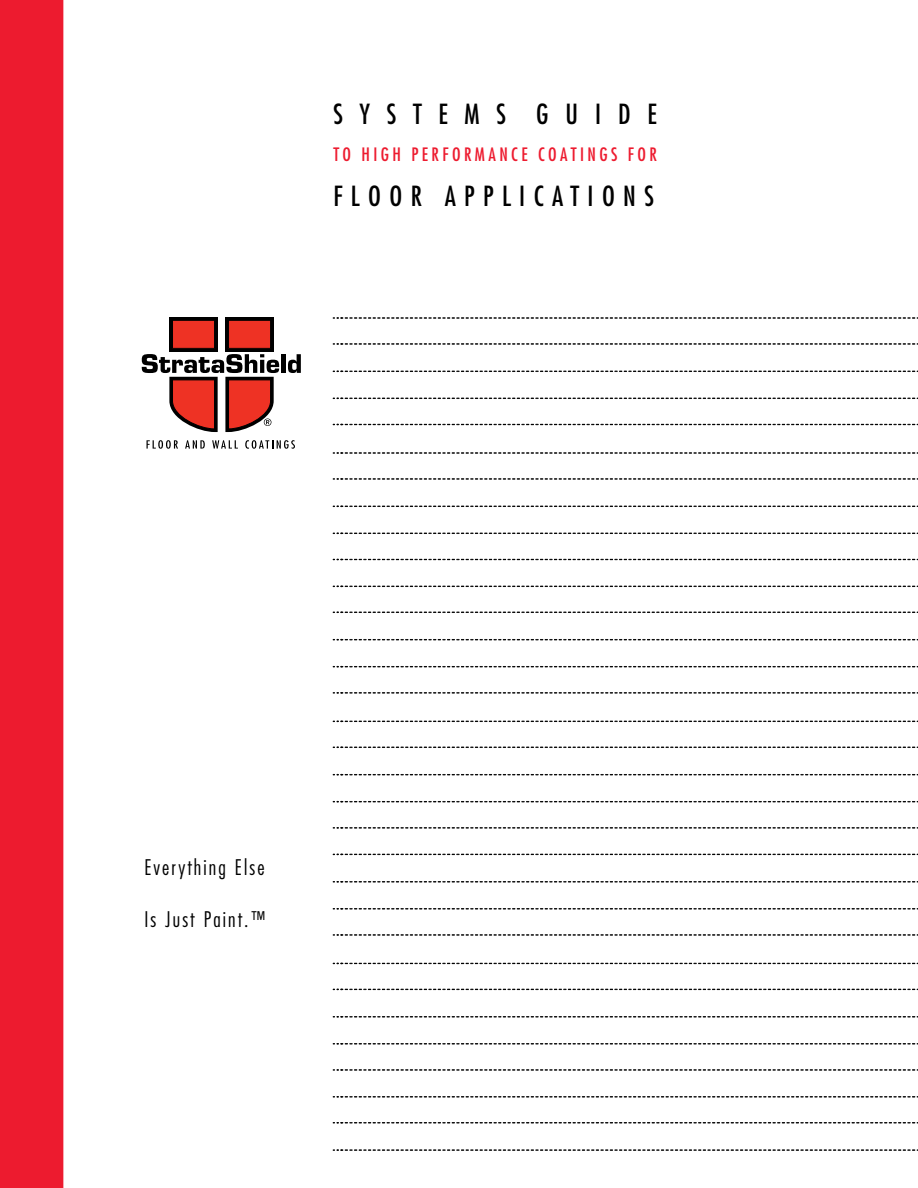
<style>
.page{position:relative;width:918px;height:1188px;background:#fff}
.page>*{position:absolute;margin:0;border:0;box-sizing:border-box;transform-origin:0 0}
.t1{font:condensed 27px "Futura Std";letter-spacing:.31em;color:#000}
.t2{font:condensed 27px "Futura Std";letter-spacing:.62em;color:#000}
.t3{font:300 condensed 21px "Futura Std";letter-spacing:.1em;color:#000}
.t4{font:condensed 18px "Futura Std";letter-spacing:.19em;color:#ed1b2f}
</style>
<div class="page">
<svg style="left:147px;top:440px;width:31px;height:9px"></svg>
<svg style="left:185px;top:440px;width:20px;height:9px"></svg>
<svg style="left:212px;top:440px;width:26px;height:9px"></svg>
<svg style="left:245px;top:440px;width:50px;height:9px"></svg>
<div style="left:169px;top:317px;width:49px;height:34px;background:#000"></div>
<div style="left:225px;top:317px;width:49px;height:34px;background:#000"></div>
<div style="left:173px;top:320px;width:42px;height:28px;background:#ee3224"></div>
<div style="left:172px;top:320px;width:43px;height:29px;border:1px solid #000"></div>
<div style="left:229px;top:320px;width:42px;height:28px;background:#ee3224"></div>
<div style="left:228px;top:320px;width:43px;height:29px;border:1px solid #000"></div>
<div style="left:281px;top:354px;width:5px;height:19px;background:#000"></div>
<svg style="left:288px;top:354px;width:13px;height:19px"></svg>
<svg style="left:142px;top:354px;width:137px;height:78px"></svg>
<div style="left:1px;top:1px;width:62px;height:1186px;background:#ed1b2f"></div>
<div style="left:0;top:0;width:63px;height:1188px;border:2px solid #ed1b2f"></div>
<svg style="left:333px;top:317px;width:585px;height:2px"></svg>
<svg style="left:333px;top:343px;width:585px;height:2px"></svg>
<svg style="left:333px;top:371px;width:585px;height:1px"></svg>
<svg style="left:333px;top:398px;width:585px;height:1px"></svg>
<svg style="left:333px;top:424px;width:585px;height:1px"></svg>
<svg style="left:333px;top:452px;width:585px;height:2px"></svg>
<svg style="left:333px;top:478px;width:585px;height:2px"></svg>
<svg style="left:333px;top:506px;width:585px;height:1px"></svg>
<svg style="left:333px;top:533px;width:585px;height:1px"></svg>
<svg style="left:333px;top:559px;width:585px;height:1px"></svg>
<svg style="left:333px;top:586px;width:585px;height:1px"></svg>
<svg style="left:333px;top:612px;width:585px;height:1px"></svg>
<svg style="left:333px;top:639px;width:585px;height:1px"></svg>
<svg style="left:333px;top:666px;width:585px;height:1px"></svg>
<svg style="left:333px;top:692px;width:585px;height:2px"></svg>
<svg style="left:333px;top:721px;width:585px;height:1px"></svg>
<svg style="left:333px;top:747px;width:585px;height:1px"></svg>
<svg style="left:333px;top:774px;width:585px;height:1px"></svg>
<svg style="left:333px;top:801px;width:585px;height:1px"></svg>
<svg style="left:333px;top:827px;width:585px;height:2px"></svg>
<svg style="left:333px;top:854px;width:585px;height:1px"></svg>
<svg style="left:333px;top:881px;width:585px;height:2px"></svg>
<svg style="left:333px;top:908px;width:585px;height:2px"></svg>
<svg style="left:333px;top:934px;width:585px;height:2px"></svg>
<svg style="left:333px;top:963px;width:585px;height:1px"></svg>
<svg style="left:333px;top:989px;width:585px;height:1px"></svg>
<svg style="left:333px;top:1016px;width:585px;height:2px"></svg>
<svg style="left:333px;top:1043px;width:585px;height:2px"></svg>
<svg style="left:333px;top:1069px;width:585px;height:2px"></svg>
<svg style="left:333px;top:1096px;width:585px;height:2px"></svg>
<svg style="left:333px;top:1122px;width:585px;height:1px"></svg>
<svg style="left:333px;top:1149px;width:585px;height:2px"></svg>
<h1 class="t2" style="left:333px;top:97px;width:325px">SYSTEMS GUIDE</h1>
<p class="t4" style="left:333px;top:144px;width:325px">TO HIGH PERFORMANCE COATINGS FOR</p>
<h1 class="t1" style="left:333px;top:180px;width:322px">FLOOR APPLICATIONS</h1>
<p class="t3" style="left:144px;top:854px;width:122px">Everything Else</p>
<p class="t3" style="left:144px;top:907px;width:123px">Is Just Paint.™</p>
</div>
